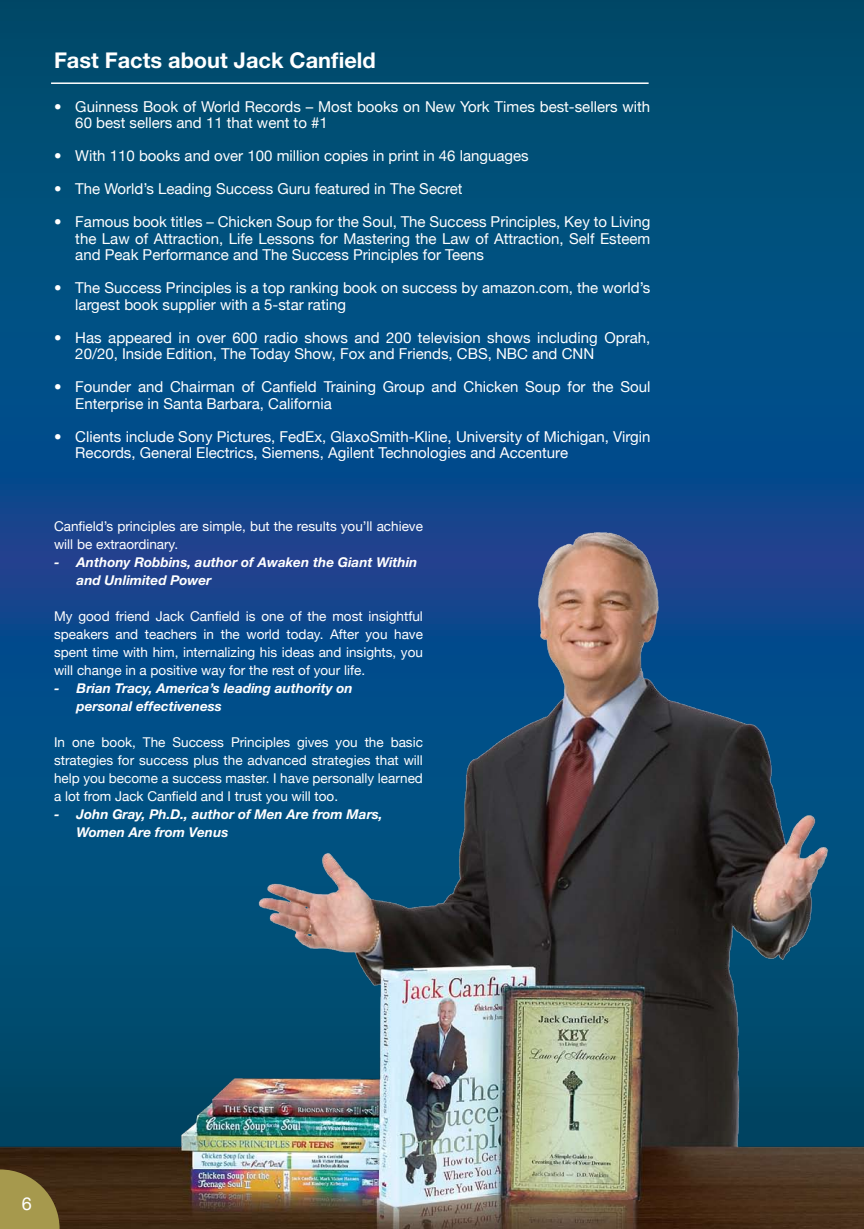
<style>
.page{position:relative;width:864px;height:1229px;background:#fff}
.page>*{position:absolute;margin:0;border:0;box-sizing:border-box;transform-origin:0 0}
.t1{font:700 21.75px "Helvetica Neue";color:#fff}
.t2{font:18px "Helvetica Neue";color:#fff}
.t3{font:15px/16.5px "Helvetica Neue";color:#fff}
.t4{font:13.5px/18px "Helvetica Neue";color:#fff;text-align:justify}
.t5{font:italic 700 13.5px/18px "Helvetica Neue";color:#fff}
</style>
<div class="page">
<svg style="left:0;top:0;width:863px;height:531px;background:#014d7e"></svg>
<img style="left:0;top:531px;width:863px;height:698px">
<hr style="left:51px;top:82px;width:597px;height:2px;background:#fff">
<svg style="left:0;top:1169px;width:60px;height:60px;background:#8e7f40"></svg>
<h1 class="t1" style="left:54px;top:47px;width:323px">Fast Facts about Jack Canfield</h1>
<p class="t3" style="left:75px;top:98px;width:576px;text-indent:-21px">• Guinness Book of World Records – Most books on New York Times best-sellers with<br>60 best sellers and 11 that went to #1</p>
<p class="t3" style="left:54px;top:147px;width:476px">• With 110 books and over 100 million copies in print in 46 languages</p>
<p class="t3" style="left:54px;top:180px;width:410px">• The World’s Leading Success Guru featured in The Secret</p>
<p class="t3" style="left:75px;top:213px;width:576px;text-align:justify;text-indent:-21px">• Famous book titles – Chicken Soup for the Soul, The Success Principles, Key to Living the Law of Attraction, Life Lessons for Mastering the Law of Attraction, Self Esteem and Peak Performance and The Success Principles for Teens</p>
<p class="t3" style="left:75px;top:279px;width:576px;text-indent:-21px">• The Success Principles is a top ranking book on success by amazon.com, the world’s largest book supplier with a 5-star rating</p>
<p class="t3" style="left:75px;top:329px;width:576px;text-indent:-21px">• Has appeared in over 600 radio shows and 200 television shows including Oprah,<br>20/20, Inside Edition, The Today Show, Fox and Friends, CBS, NBC and CNN</p>
<p class="t3" style="left:75px;top:378px;width:576px;text-indent:-21px">• Founder and Chairman of Canfield Training Group and Chicken Soup for the Soul<br>Enterprise in Santa Barbara, California</p>
<p class="t3" style="left:75px;top:428px;width:576px;text-indent:-21px">• Clients include Sony Pictures, FedEx, GlaxoSmith-Kline, University of Michigan, Virgin<br>Records, General Electrics, Siemens, Agilent Technologies and Accenture</p>
<p class="t4" style="left:54px;top:517px;width:370px">Canfield’s principles are simple, but the results you’ll achieve will be extraordinary.</p>
<p class="t5" style="left:77px;top:553px;width:342px;text-indent:-23px">- Anthony Robbins, author of Awaken the Giant Within and Unlimited Power</p>
<p class="t4" style="left:54px;top:607px;width:370px">My good friend Jack Canfield is one of the most insightful speakers and teachers in the world today. After you have spent time with him, internalizing his ideas and insights, you will change in a positive way for the rest of your life.</p>
<p class="t5" style="left:77px;top:679px;width:278px;text-indent:-23px">- Brian Tracy, America’s leading authority on personal effectiveness</p>
<p class="t4" style="left:54px;top:733px;width:370px">In one book, The Success Principles gives you the basic strategies for success plus the advanced strategies that will help you become a success master. I have personally learned a lot from Jack Canfield and I trust you will too.</p>
<p class="t5" style="left:77px;top:805px;width:307px;text-indent:-23px">- John Gray, Ph.D., author of Men Are from Mars,<br>Women Are from Venus</p>
<p class="t2" style="left:22px;top:1193px;width:12px">6</p>
</div>
